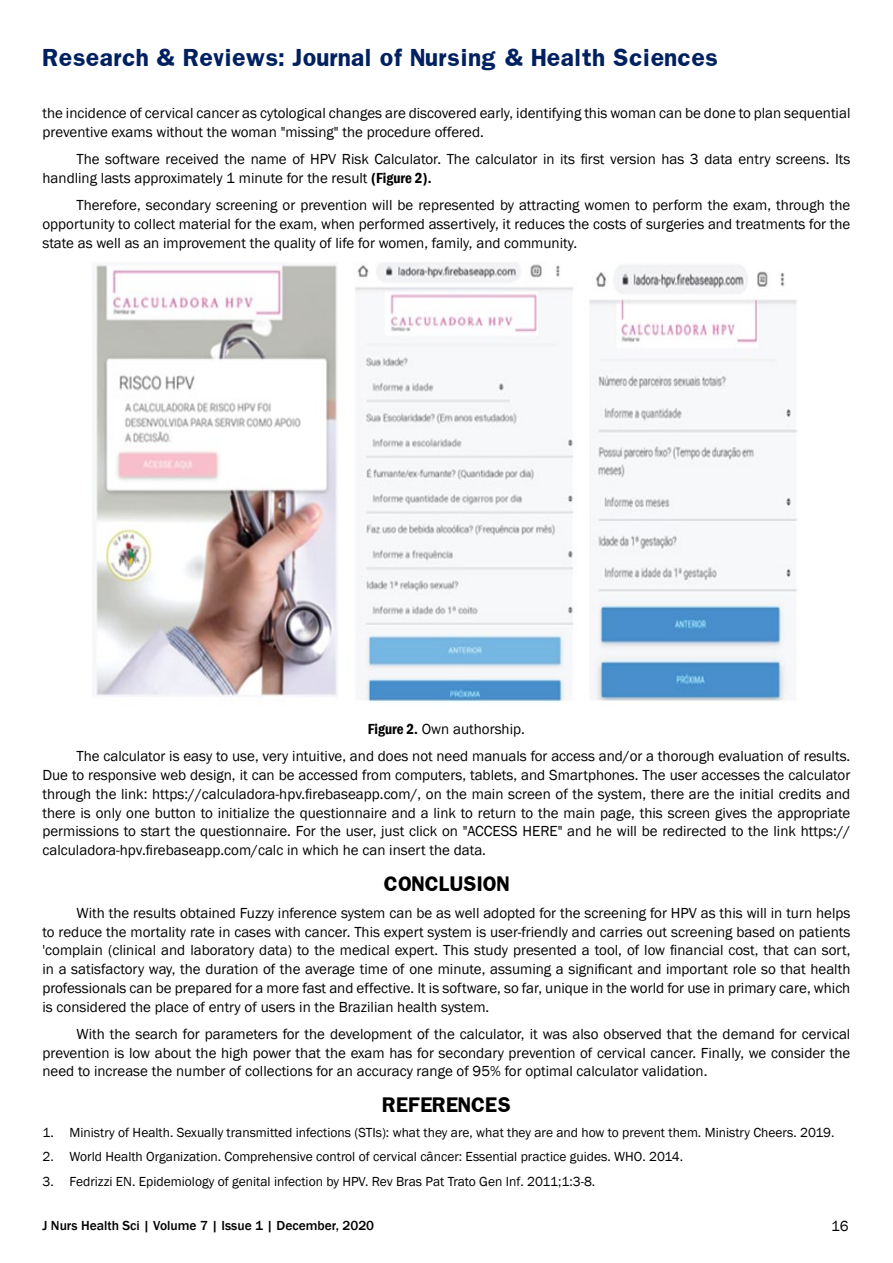
<style>
.page{position:relative;width:893px;height:1263px;background:#fff}
.page>*{position:absolute;margin:0;border:0;box-sizing:border-box;transform-origin:0 0}
.t1{font:700 21px "Franklin";color:#002060}
.t2{font:700 18px "Franklin";color:#000}
.t3{font:15px/18.8px "Franklin Gothic";color:#000;text-align:justify}
.t4{font:13.5px "Franklin Gothic";color:#000}
.t5{font:500 13.5px "Franklin Gothic";color:#000}
.s1{font-weight:600;font-stretch:condensed}
</style>
<div class="page">
<img style="left:93px;top:262px;width:704px;height:440px">
<h1 class="t1" style="left:43px;top:43px;width:677px">Research &amp; Reviews: Journal of Nursing &amp; Health Sciences</h1>
<p class="t3" style="left:43px;top:104px;width:809px">the incidence of cervical cancer as cytological changes are discovered early, identifying this woman can be done to plan sequential preventive exams without the woman "missing" the procedure offered.</p>
<p class="t3" style="left:43px;top:150px;width:809px;text-indent:34px">The software received the name of HPV Risk Calculator. The calculator in its first version has 3 data entry screens. Its handling lasts approximately 1 minute for the result <span class="s1">(Figure 2).</span></p>
<p class="t3" style="left:42px;top:196px;width:809px;text-indent:34px">Therefore, secondary screening or prevention will be represented by attracting women to perform the exam, through the opportunity to collect material for the exam, when performed assertively, it reduces the costs of surgeries and treatments for the state as well as an improvement the quality of life for women, family, and community.</p>
<p class="t3" style="left:76px;top:716px;width:775px;line-height:27.3px;text-indent:291px"><span class="s1">Figure 2.</span> Own authorship.<br>The calculator is easy to use, very intuitive, and does not need manuals for access and/or a thorough evaluation of results.</p>
<p class="t3" style="left:42px;top:766px;width:809px">Due to responsive web design, it can be accessed from computers, tablets, and Smartphones. The user accesses the calculator through the link: https://calculadora-hpv.firebaseapp.com/, on the main screen of the system, there are the initial credits and there is only one button to initialize the questionnaire and a link to return to the main page, this screen gives the appropriate permissions to start the questionnaire. For the user, just click on "ACCESS HERE" and he will be redirected to the link https:// calculadora-hpv.firebaseapp.com/calc in which he can insert the data.</p>
<p class="t2" style="left:384px;top:871px;width:127px">CONCLUSION</p>
<p class="t3" style="left:43px;top:904px;width:809px;text-indent:34px">With the results obtained Fuzzy inference system can be as well adopted for the screening for HPV as this will in turn helps to reduce the mortality rate in cases with cancer. This expert system is user-friendly and carries out screening based on patients 'complain (clinical and laboratory data) to the medical expert. This study presented a tool, of low financial cost, that can sort, in a satisfactory way, the duration of the average time of one minute, assuming a significant and important role so that health professionals can be prepared for a more fast and effective. It is software, so far, unique in the world for use in primary care, which is considered the place of entry of users in the Brazilian health system.</p>
<p class="t3" style="left:43px;top:1025px;width:809px;text-indent:34px">With the search for parameters for the development of the calculator, it was also observed that the demand for cervical prevention is low about the high power that the exam has for secondary prevention of cervical cancer. Finally, we consider the need to increase the number of collections for an accuracy range of 95% for optimal calculator validation.</p>
<p class="t2" style="left:382px;top:1092px;width:130px">REFERENCES</p>
<p class="t4" style="left:43px;top:1124px;width:793px">1. Ministry of Health. Sexually transmitted infections (STIs): what they are, what they are and how to prevent them. Ministry Cheers. 2019.</p>
<p class="t4" style="left:43px;top:1148px;width:642px">2. World Health Organization. Comprehensive control of cervical câncer: Essential practice guides. WHO. 2014.</p>
<p class="t4" style="left:43px;top:1173px;width:554px">3. Fedrizzi EN. Epidemiology of genital infection by HPV. Rev Bras Pat Trato Gen Inf. 2011;1:3-8.</p>
<p class="t5" style="left:43px;top:1217px;width:333px">J Nurs Health Sci | Volume 7 | Issue 1 | December, 2020</p>
<p class="t3" style="left:831px;top:1217px;width:19px">16</p>
</div>
